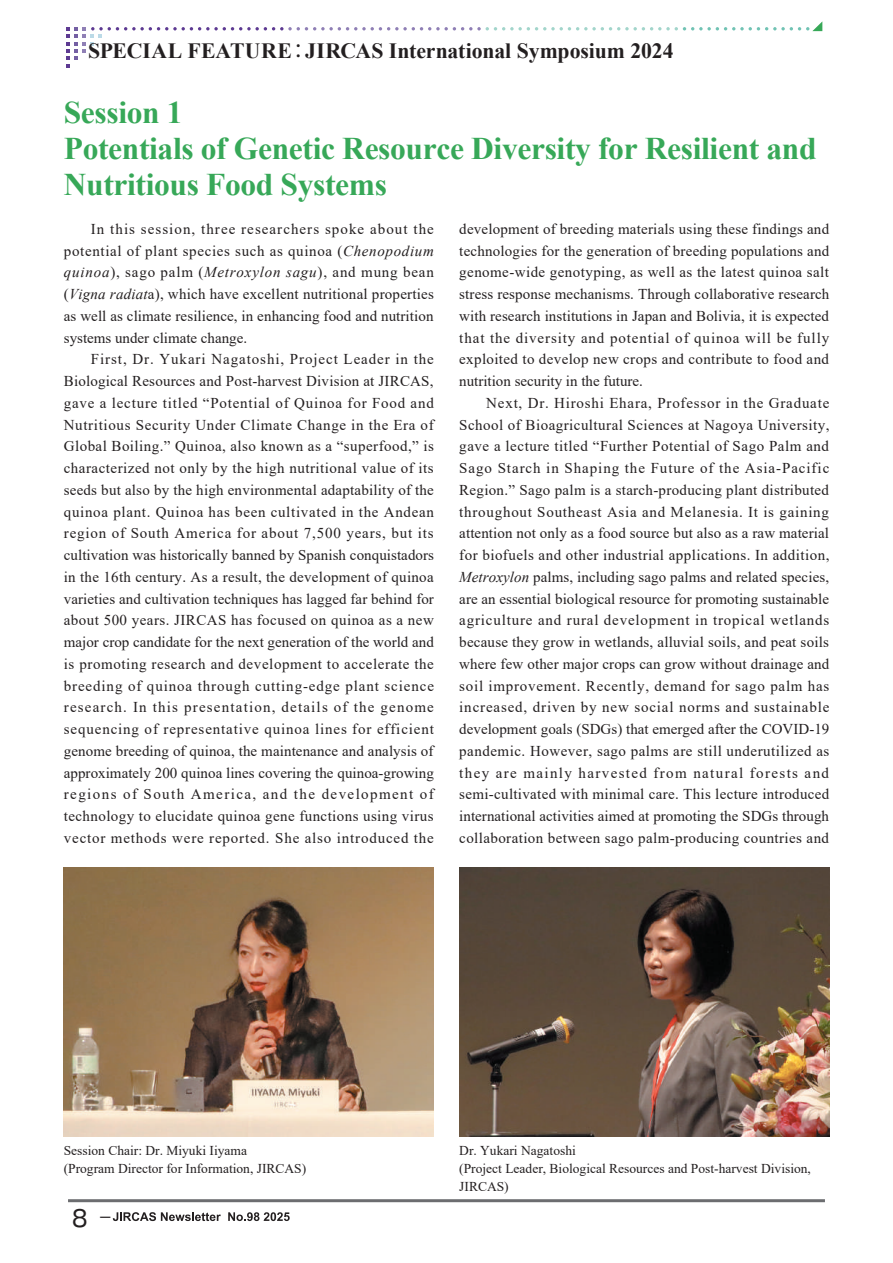
<style>
.page{position:relative;width:893px;height:1263px;background:#fff}
.page>*{position:absolute;margin:0;border:0;box-sizing:border-box;transform-origin:0 0}
.t1{font:700 31.5px/36px "Times New Roman";letter-spacing:-.01em;color:#37a858}
.t2{font:22.5px "Gothic MB101 Pr 6 N";color:#231f20}
.t3{font:700 21.75px "Times New Roman";letter-spacing:-.005em;color:#231f20}
.t4{font:15px/21.8px "Times New Roman";letter-spacing:.025em;color:#231f20;text-align:justify}
.t5{font:13.5px/18px "Times New Roman";color:#231f20}
.s1{font-family:"Koz Min Pr 6 N";font-weight:400}
.s2{font-style:italic}
</style>
<div class="page">
<img style="left:459px;top:867px;width:370px;height:269px">
<img style="left:64px;top:867px;width:370px;height:269px">
<svg style="left:66px;top:22px;width:756px;height:46px"></svg>
<hr style="left:68px;top:1199px;width:757px;height:3px;background:#6c6d70">
<svg style="left:113px;top:1212px;width:108px;height:9px"></svg>
<svg style="left:228px;top:1212px;width:62px;height:9px"></svg>
<h3 class="t3" style="left:88px;top:35px;width:587px">SPECIAL FEATURE<span class="s1">：</span>JIRCAS International Symposium 2024</h3>
<h1 class="t1" style="left:64px;top:93px;width:754px">Session 1<br>Potentials of Genetic Resource Diversity for Resilient and<br>Nutritious Food Systems</h1>
<p class="t4" style="left:64px;top:217px;width:372px;text-indent:27px">In this session, three researchers spoke about the potential of plant species such as quinoa (<span class="s2">Chenopodium quinoa</span>), sago palm (<span class="s2">Metroxylon sagu</span>), and mung bean (<span class="s2">Vigna radiat</span>a), which have excellent nutritional properties as well as climate resilience, in enhancing food and nutrition systems under climate change.</p>
<p class="t4" style="left:64px;top:348px;width:372px;text-indent:27px">First, Dr. Yukari Nagatoshi, Project Leader in the Biological Resources and Post-harvest Division at JIRCAS, gave a lecture titled “Potential of Quinoa for Food and Nutritious Security Under Climate Change in the Era of Global Boiling.” Quinoa, also known as a “superfood,” is characterized not only by the high nutritional value of its seeds but also by the high environmental adaptability of the quinoa plant. Quinoa has been cultivated in the Andean region of South America for about 7,500 years, but its cultivation was historically banned by Spanish conquistadors in the 16th century. As a result, the development of quinoa varieties and cultivation techniques has lagged far behind for about 500 years. JIRCAS has focused on quinoa as a new major crop candidate for the next generation of the world and is promoting research and development to accelerate the breeding of quinoa through cutting-edge plant science research. In this presentation, details of the genome sequencing of representative quinoa lines for efficient genome breeding of quinoa, the maintenance and analysis of approximately 200 quinoa lines covering the quinoa-growing regions of South America, and the development of technology to elucidate quinoa gene functions using virus vector methods were reported. She also introduced the</p>
<p class="t4" style="left:459px;top:217px;width:372px">development of breeding materials using these findings and technologies for the generation of breeding populations and genome-wide genotyping, as well as the latest quinoa salt stress response mechanisms. Through collaborative research with research institutions in Japan and Bolivia, it is expected that the diversity and potential of quinoa will be fully exploited to develop new crops and contribute to food and nutrition security in the future.</p>
<p class="t4" style="left:459px;top:391px;width:372px;text-indent:27px">Next, Dr. Hiroshi Ehara, Professor in the Graduate School of Bioagricultural Sciences at Nagoya University, gave a lecture titled “Further Potential of Sago Palm and Sago Starch in Shaping the Future of the Asia-Pacific Region.” Sago palm is a starch-producing plant distributed throughout Southeast Asia and Melanesia. It is gaining attention not only as a food source but also as a raw material for biofuels and other industrial applications. In addition, <span class="s2">Metroxylon</span> palms, including sago palms and related species, are an essential biological resource for promoting sustainable agriculture and rural development in tropical wetlands because they grow in wetlands, alluvial soils, and peat soils where few other major crops can grow without drainage and soil improvement. Recently, demand for sago palm has increased, driven by new social norms and sustainable development goals (SDGs) that emerged after the COVID-19 pandemic. However, sago palms are still underutilized as they are mainly harvested from natural forests and semi-cultivated with minimal care. This lecture introduced international activities aimed at promoting the SDGs through collaboration between sago palm-producing countries and</p>
<p class="t5" style="left:64px;top:1141px;width:244px">Session Chair: Dr. Miyuki Iiyama<br>(Program Director for Information, JIRCAS)</p>
<p class="t5" style="left:459px;top:1141px;width:353px">Dr. Yukari Nagatoshi<br>(Project Leader, Biological Resources and Post-harvest Division,<br>JIRCAS)</p>
<h2 class="t2" style="left:72px;top:1199px;width:42px">8 <sup>－</sup></h2>
</div>
